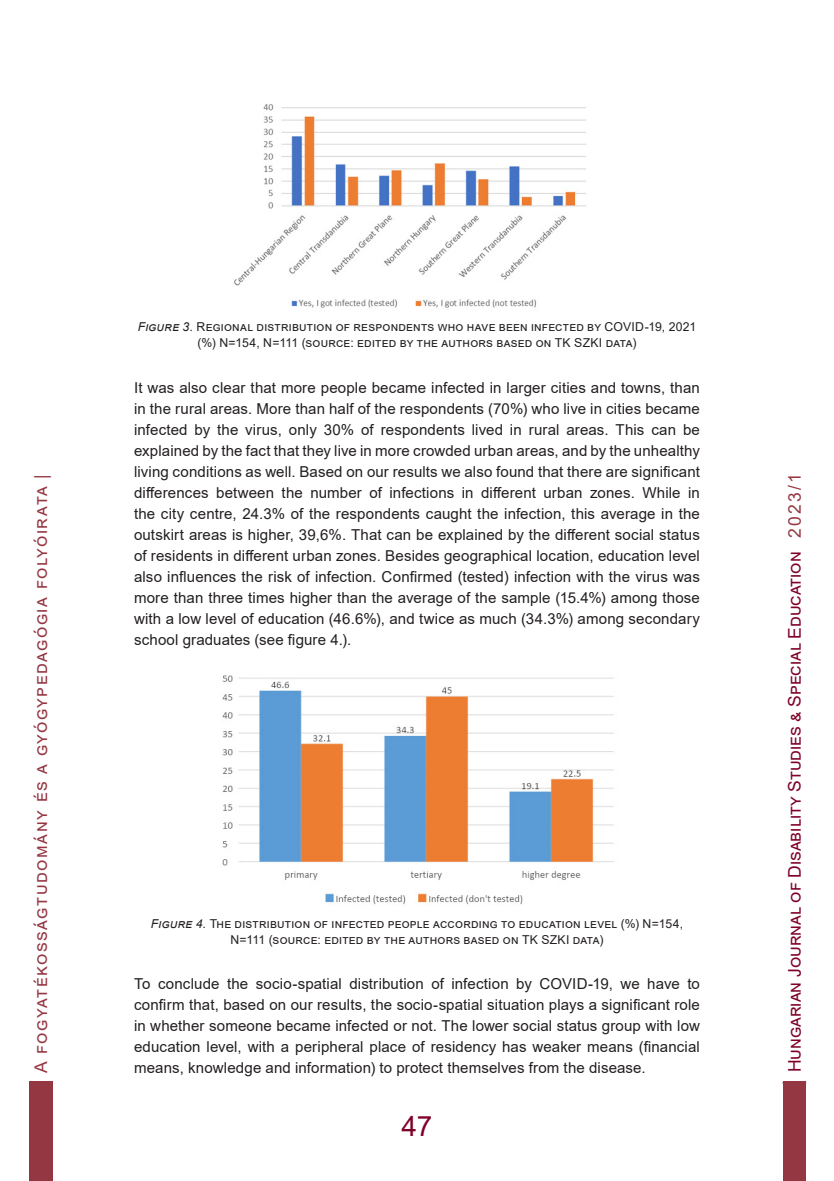
<style>
.page{position:relative;width:834px;height:1181px;background:#fff}
.page>*{position:absolute;margin:0;border:0;box-sizing:border-box;transform-origin:0 0}
.t1{font:28px "Arial";color:#7f0128}
.t2{font:17.5px "Arial";color:#7f0128}
.t3{font:17.5px "Arial";letter-spacing:.085em;color:#953743}
.Normál_tompa{font:15.05px/21px "Arial";letter-spacing:.01em;color:#231f20;text-align:justify}
.Képaláírás{font:12.25px/15.8px "Arial";letter-spacing:.015em;color:#231f20;text-align:center}
.s1{font-style:italic}
.s2{font-size:24.5px;color:#953743}
.s3{color:#953743}
</style>
<div class="page">
<div style="left:783px;top:1081px;width:22px;height:100px;background:#953743"></div>
<div style="left:29px;top:1081px;width:24px;height:100px;background:#953743"></div>
<img style="left:234px;top:104px;width:352px;height:204px">
<img style="left:222px;top:675px;width:392px;height:230px">
<p class="t3" style="left:29px;top:1085px;width:613px;rotate:-90deg">| A fogyatékosságtudomány és a gyógypedagógia folyóirata |</p>
<p class="Képaláírás" style="left:138px;top:319px;width:560px"><span class="s1">Figure 3.</span> Regional distribution of respondents who have been infected by COVID-19, 2021 (%) N=154, N=111 (source: edited by the authors based on TK SZKI data)</p>
<p class="Normál_tompa" style="left:134px;top:377px;width:567px">It was also clear that more people became infected in larger cities and towns, than in the rural areas. More than half of the respondents (70%) who live in cities became infected by the virus, only 30% of respondents lived in rural areas. This can be explained by the fact that they live in more crowded urban areas, and by the unhealthy living conditions as well. Based on our results we also found that there are significant differences between the number of infections in different urban zones. While in the city centre, 24.3% of the respondents caught the infection, this average in the outskirt areas is higher, 39,6%. That can be explained by the different social status of residents in different urban zones. Besides geographical location, education level also influences the risk of infection. Confirmed (tested) infection with the virus was more than three times higher than the average of the sample (15.4%) among those with a low level of education (46.6%), and twice as much (34.3%) among secondary school graduates (see figure 4.).</p>
<p class="Képaláírás" style="left:151px;top:915px;width:533px"><span class="s1">Figure 4.</span> The distribution of infected people according to education level (%) N=154,<br>N=111 (source: edited by the authors based on TK SZKI data)</p>
<p class="Normál_tompa" style="left:134px;top:973px;width:567px">To conclude the socio-spatial distribution of infection by COVID-19, we have to confirm that, based on our results, the socio-spatial situation plays a significant role in whether someone became infected or not. The lower social status group with low education level, with a peripheral place of residency has weaker means (financial means, knowledge and information) to protect themselves from the disease.</p>
<h1 class="t1" style="left:401px;top:1107px;width:33px">47</h1>
<p class="t2" style="left:782px;top:1086px;width:614px;rotate:-90deg"><span class="s2">|</span> Hungarian Journal of Disability Studies &amp; Special Education <span class="s3">2023/1</span></p>
</div>
